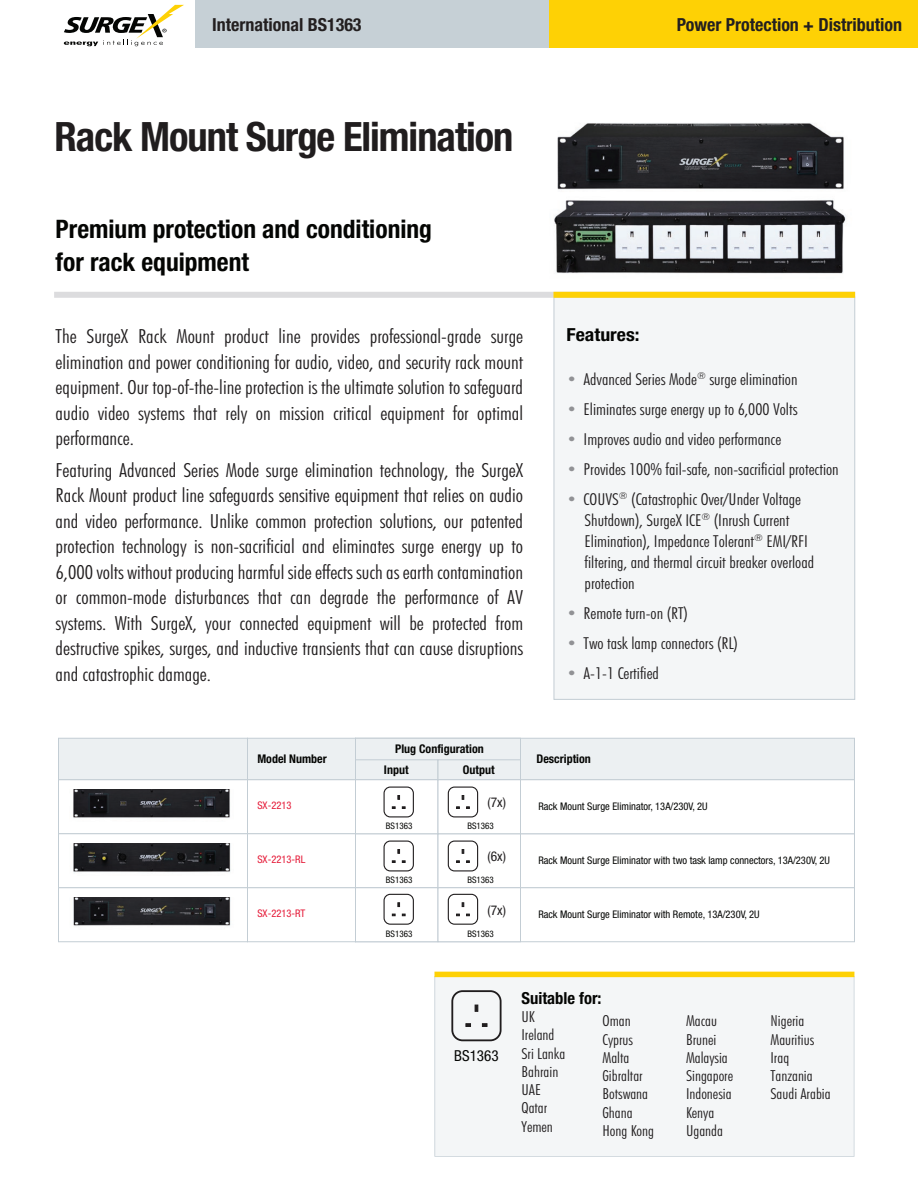
<style>
.page{position:relative;width:918px;height:1188px;background:#fff}
.page>*{position:absolute;margin:0;border:0;box-sizing:border-box;transform-origin:0 0}
.t1{font:700 condensed 40.5px "Helvetica Neue";letter-spacing:-.025em;color:#201d1e}
.t2{font:700 condensed 25.5px/33px "Helvetica Neue";color:#040503}
.t3{font:300 condensed 19.5px/25.5px "Futura BT";color:#201d1e;text-align:justify;scale:1.1 1}
.t4{font:700 condensed 18px "Helvetica Neue";color:#231f20}
.t5{font:700 condensed 18px "Helvetica Neue";color:#040503;scale:1.1 1}
.t6{font:700 condensed 16.65px "Helvetica Neue";color:#040503}
.t7{font:300 condensed 16.5px/21px "Futura BT";color:#201d1e;scale:1.1 1}
.t8{font:300 condensed 15.15px/18.3px "Futura BT";color:#201d1e;scale:1.1 1}
.t9{font:condensed 15.15px "Helvetica Neue";color:#050604}
.t10{font:condensed 13.5px "Helvetica Neue";color:#201d1e}
.t11{font:700 condensed 12px/21.3px "Helvetica Neue";color:#050604}
.t12{font:condensed 10.5px "Helvetica Neue";color:#050604}
.t13{font:condensed 10.5px "Helvetica Neue";color:#e51836}
.t14{font:condensed 9px "Helvetica Neue";color:#050604}
.s1{color:#919295}
</style>
<div class="page">
<div style="left:554px;top:296px;width:301px;height:404px;background:#f4f6f7;border:1px solid #c3cdd4"></div>
<div style="left:478px;top:0;width:440px;height:48px;background:#fed105"></div>
<div style="left:196px;top:0;width:353px;height:48px;background:#c6d0d6"></div>
<div style="left:54px;top:292px;width:801px;height:6px;background:#dcdcde"></div>
<div style="left:554px;top:292px;width:301px;height:6px;background:#fed105"></div>
<svg style="left:64px;top:5px;width:120px;height:41px"></svg>
<img style="left:554px;top:123px;width:292px;height:151px">
<div style="left:58px;top:738px;width:190px;height:42px;background:#ecf0f2;border:1px solid #c3cdd4"></div>
<div style="left:247px;top:738px;width:109px;height:42px;background:#ecf0f2;border:1px solid #c3cdd4"></div>
<div style="left:355px;top:738px;width:500px;height:42px;background:#ecf0f2;border:1px solid #c3cdd4"></div>
<div style="left:355px;top:738px;width:166px;height:42px;background:#ecf0f2;border:1px solid #c3cdd4"></div>
<div style="left:355px;top:759px;width:83px;height:21px;background:#ecf0f2;border:1px solid #c3cdd4"></div>
<div style="left:438px;top:759px;width:83px;height:21px;background:#ecf0f2;border:1px solid #c3cdd4"></div>
<div style="left:247px;top:779px;width:109px;height:55px;background:#fff;border:1px solid #c3cdd4"></div>
<div style="left:247px;top:833px;width:109px;height:55px;background:#fff;border:1px solid #c3cdd4"></div>
<div style="left:355px;top:833px;width:500px;height:55px;background:#fff;border:1px solid #c3cdd4"></div>
<div style="left:355px;top:779px;width:500px;height:55px;background:#fff;border:1px solid #c3cdd4"></div>
<div style="left:355px;top:833px;width:83px;height:55px;background:#fff;border:1px solid #c3cdd4"></div>
<div style="left:438px;top:833px;width:83px;height:55px;background:#fff;border:1px solid #c3cdd4"></div>
<div style="left:355px;top:779px;width:83px;height:55px;background:#fff;border:1px solid #c3cdd4"></div>
<div style="left:438px;top:779px;width:83px;height:55px;background:#fff;border:1px solid #c3cdd4"></div>
<div style="left:58px;top:779px;width:190px;height:55px;background:#fff;border:1px solid #c3cdd4"></div>
<div style="left:58px;top:833px;width:190px;height:55px;background:#fff;border:1px solid #c3cdd4"></div>
<div style="left:247px;top:887px;width:109px;height:55px;background:#fff;border:1px solid #c3cdd4"></div>
<div style="left:355px;top:887px;width:500px;height:55px;background:#fff;border:1px solid #c3cdd4"></div>
<div style="left:355px;top:887px;width:83px;height:55px;background:#fff;border:1px solid #c3cdd4"></div>
<div style="left:438px;top:887px;width:83px;height:55px;background:#fff;border:1px solid #c3cdd4"></div>
<div style="left:58px;top:887px;width:190px;height:55px;background:#fff;border:1px solid #c3cdd4"></div>
<img style="left:73px;top:790px;width:157px;height:28px">
<img style="left:73px;top:844px;width:158px;height:29px">
<img style="left:73px;top:898px;width:158px;height:28px">
<div style="left:384px;top:787px;width:30px;height:30px;border:1px solid #201d1e;border-radius:6px"></div>
<div style="left:448px;top:787px;width:30px;height:30px;border:1px solid #201d1e;border-radius:6px"></div>
<div style="left:384px;top:841px;width:30px;height:30px;border:1px solid #201d1e;border-radius:6px"></div>
<div style="left:448px;top:841px;width:30px;height:30px;border:1px solid #201d1e;border-radius:6px"></div>
<div style="left:384px;top:894px;width:30px;height:31px;border:1px solid #201d1e;border-radius:6px"></div>
<div style="left:448px;top:894px;width:30px;height:31px;border:1px solid #201d1e;border-radius:6px"></div>
<div style="left:434px;top:977px;width:420px;height:180px;background:#f4f6f7"></div>
<div style="left:434px;top:972px;width:420px;height:5px;background:#fed105"></div>
<svg style="left:475px;top:1005px;width:3px;height:6px"></svg>
<svg style="left:466px;top:1024px;width:5px;height:3px"></svg>
<svg style="left:482px;top:1024px;width:5px;height:3px"></svg>
<div style="left:451px;top:990px;width:51px;height:51px;border:2px solid #201d1e;border-radius:10px"></div>
<p class="t4" style="left:212px;top:14px;width:151px">International BS1363</p>
<h1 class="t1" style="left:54px;top:112px;width:460px">Rack Mount Surge Elimination</h1>
<h2 class="t2" style="left:56px;top:212px;width:378px">Premium protection and conditioning for rack equipment</h2>
<p class="t3" style="left:56px;top:323px;width:427px">The SurgeX Rack Mount product line provides professional-grade surge elimination and power conditioning for audio, video, and security rack mount equipment. Our top-of-the-line protection is the ultimate solution to safeguard audio video systems that rely on mission critical equipment for optimal performance.</p>
<p class="t3" style="left:56px;top:457px;width:427px">Featuring Advanced Series Mode surge elimination technology, the SurgeX Rack Mount product line safeguards sensitive equipment that relies on audio and video performance. Unlike common protection solutions, our patented protection technology is non-sacrificial and eliminates surge energy up to 6,000 volts without producing harmful side effects such as earth contamination or common-mode disturbances that can degrade the performance of AV systems. With SurgeX, your connected equipment will be protected from destructive spikes, surges, and inductive transients that can cause disruptions and catastrophic damage.</p>
<p class="t4" style="left:677px;top:14px;width:227px">Power Protection + Distribution</p>
<p class="t5" style="left:567px;top:324px;width:68px">Features:</p>
<p class="t7" style="left:567px;top:368px;width:211px"><span class="s1">•</span> Advanced Series Mode<sup>®</sup> surge elimination</p>
<p class="t7" style="left:567px;top:398px;width:211px"><span class="s1">•</span> Eliminates surge energy up to 6,000 Volts</p>
<p class="t7" style="left:567px;top:428px;width:197px"><span class="s1">•</span> Improves audio and video performance</p>
<p class="t7" style="left:567px;top:458px;width:249px"><span class="s1">•</span> Provides 100% fail-safe, non-sacrificial protection</p>
<p class="t7" style="left:585px;top:488px;width:210px;text-indent:-18px"><span class="s1">•</span> COUVS<sup>®</sup> (Catastrophic Over/Under Voltage Shutdown), SurgeX ICE<sup>®</sup> (Inrush Current Elimination), Impedance Tolerant<sup>®</sup> EMI/RFI filtering, and thermal circuit breaker overload protection</p>
<p class="t7" style="left:567px;top:602px;width:112px"><span class="s1">•</span> Remote turn-on (RT)</p>
<p class="t7" style="left:567px;top:632px;width:157px"><span class="s1">•</span> Two task lamp connectors (RL)</p>
<p class="t7" style="left:567px;top:662px;width:85px"><span class="s1">•</span> A-1-1 Certified</p>
<p class="t11" style="left:384px;top:737px;width:101px;text-indent:11px">Plug Configuration<br>Input</p>
<p class="t11" style="left:257px;top:748px;width:71px">Model Number</p>
<p class="t11" style="left:537px;top:748px;width:56px">Description</p>
<p class="t11" style="left:463px;top:759px;width:33px">Output</p>
<p class="t10" style="left:488px;top:795px;width:20px">(7x)</p>
<p class="t13" style="left:257px;top:799px;width:36px">SX-2213</p>
<p class="t12" style="left:538px;top:800px;width:171px">Rack Mount Surge Eliminator, 13A/230V, 2U</p>
<p class="t14" style="left:386px;top:821px;width:28px">BS1363</p>
<p class="t14" style="left:467px;top:821px;width:28px">BS1363</p>
<p class="t10" style="left:488px;top:849px;width:20px">(6x)</p>
<p class="t14" style="left:467px;top:875px;width:28px">BS1363</p>
<p class="t13" style="left:257px;top:853px;width:49px">SX-2213-RL</p>
<p class="t12" style="left:538px;top:854px;width:293px">Rack Mount Surge Eliminator with two task lamp connectors, 13A/230V, 2U</p>
<p class="t14" style="left:386px;top:875px;width:28px">BS1363</p>
<p class="t10" style="left:488px;top:903px;width:20px">(7x)</p>
<p class="t14" style="left:467px;top:929px;width:28px">BS1363</p>
<p class="t13" style="left:257px;top:907px;width:49px">SX-2213-RT</p>
<p class="t12" style="left:538px;top:908px;width:223px">Rack Mount Surge Eliminator with Remote, 13A/230V, 2U</p>
<p class="t14" style="left:386px;top:929px;width:28px">BS1363</p>
<p class="t9" style="left:454px;top:1047px;width:46px">BS1363</p>
<p class="t6" style="left:522px;top:988px;width:82px">Suitable for:</p>
<p class="t8" style="left:522px;top:1007px;width:41px">UK<br>Ireland<br>Sri Lanka<br>Bahrain<br>UAE<br>Qatar<br>Yemen</p>
<p class="t8" style="left:603px;top:1012px;width:48px">Oman<br>Cyprus<br>Malta<br>Gibraltar<br>Botswana<br>Ghana<br>Hong Kong</p>
<p class="t8" style="left:686px;top:1012px;width:44px">Macau<br>Brunei<br>Malaysia<br>Singapore<br>Indonesia<br>Kenya<br>Uganda</p>
<p class="t8" style="left:771px;top:1012px;width:56px">Nigeria<br>Mauritius<br>Iraq<br>Tanzania<br>Saudi Arabia</p>
</div>
